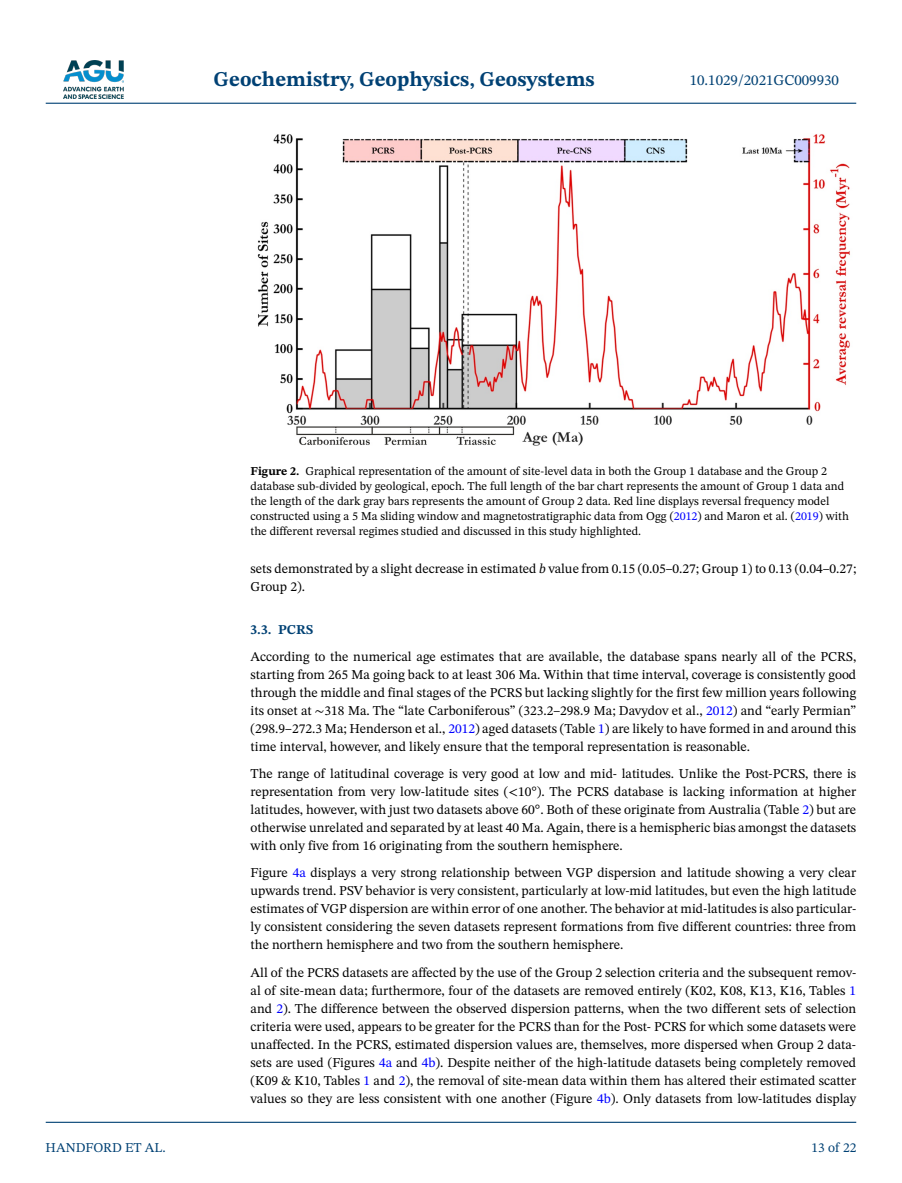
<style>
.page{position:relative;width:902px;height:1183px;background:#fff}
.page>*{position:absolute;margin:0;border:0;box-sizing:border-box;transform-origin:0 0}
.t1{font:700 21px "STIX Two Text";color:#004174}
.t2{font:15px "STIX Two Text";color:#004174}
.t3{font:13.5px/18px "STIX Two Text";color:#000;text-align:justify}
.t4{font:13.5px "STIX Two Text";color:#004174}
.t5{font:700 13.5px "STIX Two Text";color:#004174}
.t6{font:12px/15px "STIX Two Text";color:#000}
.s1{font-weight:700}
.s2{color:#00f}
.s3{font-style:italic}
.s4{font-family:"STIX Two Math"}
</style>
<div class="page">
<img style="left:63px;top:60px;width:60px;height:39px">
<hr style="left:46px;top:103px;width:810px;height:1px;background:#004174">
<hr style="left:46px;top:1121px;width:810px;height:1px;background:#004174">
<img style="left:257px;top:134px;width:593px;height:312px">
<h1 class="t1" style="left:214px;top:64px;width:382px">Geochemistry, Geophysics, Geosystems</h1>
<p class="t2" style="left:689px;top:69px;width:151px">10.1029/2021GC009930</p>
<p class="t4" style="left:45px;top:1137px;width:122px">HANDFORD ET AL.</p>
<p class="t6" style="left:250px;top:463px;width:599px"><span class="s1">Figure 2.</span> Graphical representation of the amount of site-level data in both the Group 1 database and the Group 2 database sub-divided by geological, epoch. The full length of the bar chart represents the amount of Group 1 data and the length of the dark gray bars represents the amount of Group 2 data. Red line displays reversal frequency model constructed using a 5 Ma sliding window and magnetostratigraphic data from Ogg (<span class="s2">2012</span>) and Maron et al. (<span class="s2">2019</span>) with the different reversal regimes studied and discussed in this study highlighted.</p>
<p class="t3" style="left:250px;top:559px;width:607px">sets demonstrated by a slight decrease in estimated <span class="s3">b</span> value from 0.15 (0.05–0.27; Group 1) to 0.13 (0.04–0.27;<br>Group 2).</p>
<p class="t5" style="left:250px;top:620px;width:64px">3.3. PCRS</p>
<p class="t3" style="left:250px;top:647px;width:607px">According to the numerical age estimates that are available, the database spans nearly all of the PCRS, starting from 265 Ma going back to at least 306 Ma. Within that time interval, coverage is consistently good through the middle and final stages of the PCRS but lacking slightly for the first few million years following its onset at <span class="s4">∼</span>318 Ma. The “late Carboniferous” (323.2–298.9 Ma; Davydov et al., <span class="s2">2012</span>) and “early Permian” (298.9–272.3 Ma; Henderson et al., <span class="s2">2012</span>) aged datasets (Table <span class="s2">1</span>) are likely to have formed in and around this time interval, however, and likely ensure that the temporal representation is reasonable.</p>
<p class="t3" style="left:250px;top:764px;width:607px">The range of latitudinal coverage is very good at low and mid- latitudes. Unlike the Post-PCRS, there is representation from very low-latitude sites (&lt;10°). The PCRS database is lacking information at higher latitudes, however, with just two datasets above 60°. Both of these originate from Australia (Table <span class="s2">2</span>) but are otherwise unrelated and separated by at least 40 Ma. Again, there is a hemispheric bias amongst the datasets with only five from 16 originating from the southern hemisphere.</p>
<p class="t3" style="left:250px;top:863px;width:607px">Figure <span class="s2">4a</span> displays a very strong relationship between VGP dispersion and latitude showing a very clear upwards trend. PSV behavior is very consistent, particularly at low-mid latitudes, but even the high latitude estimates of VGP dispersion are within error of one another. The behavior at mid-latitudes is also particular&shy;ly consistent considering the seven datasets represent formations from five different countries: three from the northern hemisphere and two from the southern hemisphere.</p>
<p class="t3" style="left:250px;top:962px;width:607px">All of the PCRS datasets are affected by the use of the Group 2 selection criteria and the subsequent remov&shy;al of site-mean data; furthermore, four of the datasets are removed entirely (K02, K08, K13, K16, Tables <span class="s2">1 </span>and <span class="s2">2</span>). The difference between the observed dispersion patterns, when the two different sets of selection criteria were used, appears to be greater for the PCRS than for the Post- PCRS for which some datasets were unaffected. In the PCRS, estimated dispersion values are, themselves, more dispersed when Group 2 data&shy;sets are used (Figures <span class="s2">4a</span> and <span class="s2">4b</span>). Despite neither of the high-latitude datasets being completely removed (K09 &amp; K10, Tables <span class="s2">1</span> and <span class="s2">2</span>), the removal of site-mean data within them has altered their estimated scatter values so they are less consistent with one another (Figure <span class="s2">4b</span>). Only datasets from low-latitudes display</p>
<p class="t4" style="left:811px;top:1137px;width:46px">13 of 22</p>
</div>
